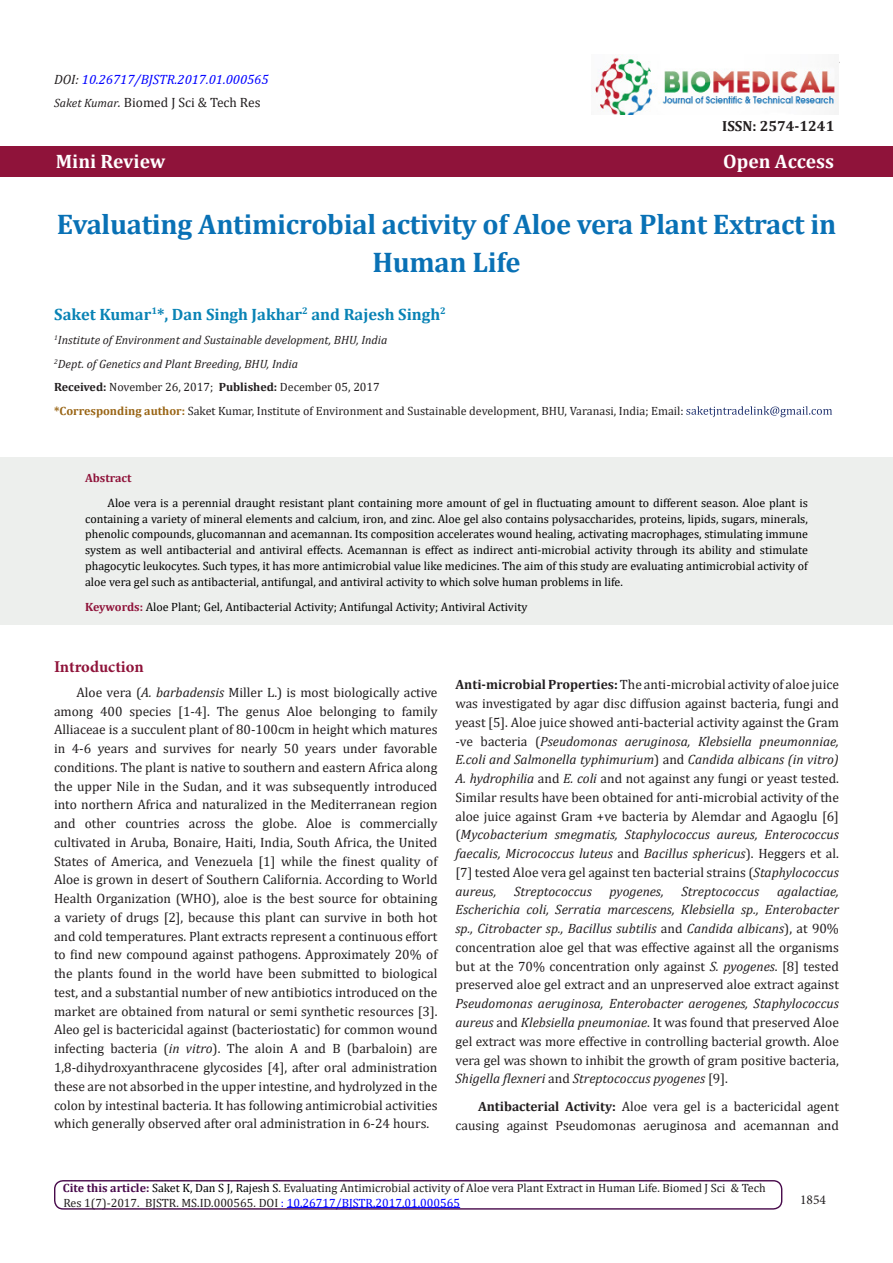
<style>
.page{position:relative;width:893px;height:1263px;background:#fff}
.page>*{position:absolute;margin:0;border:0;box-sizing:border-box;transform-origin:0 0}
.t1{font:700 28.5px/37.5px "Cambria";letter-spacing:-.01em;color:#0971b5;text-align:center}
.t2{font:700 19.5px "Cambria";color:#fff}
.t3{font:700 16.5px "Cambria";color:#0983b5}
.t4{font:700 16.5px "Minion Pro";letter-spacing:-.005em;color:#8f133a}
.t5{font:700 14.7px "Cambria";color:#231f20}
.t6{font:13.5px/18.8px "Cambria";color:#231f20;text-align:justify}
.t7{font:italic 13.5px "Cambria";color:#231f20}
.t8{font:italic 13.5px "Cambria";color:#00f}
.t9{font:13.5px "Minion Pro";color:#231f20}
.t10{font:12px/15.8px "Cambria";color:#000;text-align:justify}
.t11{font:12px "Cambria";color:#231f20}
.t12{font:italic 12px "Cambria";color:#231f20}
.t13{font:700 12px "Cambria";color:#8f133a}
.s1{color:#231f20}
.s2{font-style:italic;font-size:12px}
.s3{font-style:italic}
.s4{font-weight:700}
.s5{font-weight:700;color:#996515}
.s6{font-weight:700;color:#8f133a}
.s7{font-weight:700;color:#480a4b}
.s8{color:#000}
.s9{color:#00f}
</style>
<div class="page">
<div style="left:0;top:146px;width:893px;height:31px;background:#8f133a"></div>
<svg style="left:686px;top:406px;width:146px;height:11px"></svg>
<img style="left:594px;top:54px;width:244px;height:60px">
<div style="left:54px;top:1180px;width:728px;height:29px;border:1px solid #480a4b;border-radius:8px"></div>
<div style="left:0;top:457px;width:893px;height:168px;background:#edefed"></div>
<p class="t8" style="left:54px;top:70px;width:216px"><span class="s1">DOI:</span> 10.26717/BJSTR.2017.01.000565</p>
<p class="t6" style="left:54px;top:93px;width:208px"><span class="s2">Saket Kumar</span><span class="s3">.</span> Biomed J Sci &amp; Tech Res</p>
<p class="t5" style="left:722px;top:116px;width:114px">ISSN: 2574-1241</p>
<p class="t2" style="left:56px;top:147px;width:111px">Mini Review</p>
<p class="t2" style="left:723px;top:147px;width:112px">Open Access</p>
<p class="t1" style="left:57px;top:205px;width:781px">Evaluating Antimicrobial activity of Aloe vera Plant Extract in<br>Human Life</p>
<p class="t3" style="left:54px;top:303px;width:393px">Saket Kumar<sup>1</sup>*, Dan Singh Jakhar<sup>2</sup> and Rajesh Singh<sup>2</sup></p>
<p class="t12" style="left:54px;top:331px;width:335px"><sup>1</sup>Institute of Environment and Sustainable development, BHU, India</p>
<p class="t12" style="left:54px;top:355px;width:245px"><sup>2</sup>Dept. of Genetics and Plant Breeding, BHU, India</p>
<p class="t11" style="left:54px;top:380px;width:327px"><span class="s4">Received:</span> November 26, 2017; <span class="s4">Published:</span> December 05, 2017</p>
<p class="t11" style="left:54px;top:403px;width:631px"><span class="s5">*Corresponding author:</span> Saket Kumar, Institute of Environment and Sustainable development, BHU, Varanasi, India; Email:</p>
<p class="t13" style="left:85px;top:470px;width:48px">Abstract</p>
<p class="t10" style="left:85px;top:495px;width:724px;text-indent:22px">Aloe vera is a perennial draught resistant plant containing more amount of gel in fluctuating amount to different season. Aloe plant is containing a variety of mineral elements and calcium, iron, and zinc. Aloe gel also contains polysaccharides, proteins, lipids, sugars, minerals, phenolic compounds, glucomannan and acemannan. Its composition accelerates wound healing, activating macrophages, stimulating immune system as well antibacterial and antiviral effects. Acemannan is effect as indirect anti-microbial activity through its ability and stimulate phagocytic leukocytes. Such types, it has more antimicrobial value like medicines. The aim of this study are evaluating antimicrobial activity of aloe vera gel such as antibacterial, antifungal, and antiviral activity to which solve human problems in life.</p>
<p class="t10" style="left:85px;top:598px;width:444px"><span class="s6">Keywords:</span> Aloe Plant; Gel, Antibacterial Activity; Antifungal Activity; Antiviral Activity</p>
<p class="t4" style="left:54px;top:655px;width:91px">Introduction</p>
<p class="t6" style="left:54px;top:683px;width:385px;text-indent:22px">Aloe vera (<span class="s3">A. barbadensis</span> Miller L.) is most biologically active among 400 species [1-4]. The genus Aloe belonging to family Alliaceae is a succulent plant of 80-100cm in height which matures in 4-6 years and survives for nearly 50 years under favorable conditions. The plant is native to southern and eastern Africa along the upper Nile in the Sudan, and it was subsequently introduced into northern Africa and naturalized in the Mediterranean region and other countries across the globe. Aloe is commercially cultivated in Aruba, Bonaire, Haiti, India, South Africa, the United States of America, and Venezuela [1] while the finest quality of Aloe is grown in desert of Southern California. According to World Health Organization (WHO), aloe is the best source for obtaining a variety of drugs [2], because this plant can survive in both hot and cold temperatures. Plant extracts represent a continuous effort to find new compound against pathogens. Approximately 20% of the plants found in the world have been submitted to biological test, and a substantial number of new antibiotics introduced on the market are obtained from natural or semi synthetic resources [3].<br>Aleo gel is bactericidal against (bacteriostatic) for common wound infecting bacteria (<span class="s3">in vitro</span>). The aloin A and B (barbaloin) are 1,8-dihydroxyanthracene glycosides [4], after oral administration these are not absorbed in the upper intestine, and hydrolyzed in the colon by intestinal bacteria. It has following antimicrobial activities which generally observed after oral administration in 6-24 hours.</p>
<p class="t6" style="left:455px;top:675px;width:385px"><span class="s4">Anti-microbial Properties:</span> The anti-microbial activity of aloe juice was investigated by agar disc diffusion against bacteria, fungi and yeast [5]. Aloe juice showed anti-bacterial activity against the Gram -ve bacteria (<span class="s3">Pseudomonas aeruginosa, Klebsiella pneumonniae, E.coli and Salmonella typhimurium</span>) and <span class="s3">Candida albicans (in vitro)<br>A. hydrophilia</span> and <span class="s3">E. coli</span> and not against any fungi or yeast tested.<br>Similar results have been obtained for anti-microbial activity of the aloe juice against Gram +ve bacteria by Alemdar and Agaoglu [6] (<span class="s3">Mycobacterium smegmatis, Staphylococcus aureus, Enterococcus faecalis, Micrococcus luteus</span> and <span class="s3">Bacillus sphericus</span>). Heggers et al. [7] tested Aloe vera gel against ten bacterial strains (<span class="s3">Staphylococcus aureus,</span></p>
<p class="t6" style="left:455px;top:882px;width:385px;text-indent:321px"><span class="s3">agalactiae, Escherichia coli, Serratia marcescens, Klebsiella sp., Enterobacter sp., Citrobacter sp., Bacillus subtilis</span> and <span class="s3">Candida albicans</span>), at 90% concentration aloe gel that was effective against all the organisms but at the 70% concentration only against <span class="s3">S. pyogenes</span>. [8] tested preserved aloe gel extract and an unpreserved aloe extract against <span class="s3">Pseudomonas aeruginosa, Enterobacter aerogenes, Staphylococcus aureus</span> and <span class="s3">Klebsiella pneumoniae</span>. It was found that preserved Aloe gel extract was more effective in controlling bacterial growth. Aloe vera gel was shown to inhibit the growth of gram positive bacteria, <span class="s3">Shigella flexneri</span> and <span class="s3">Streptococcus pyogenes</span> [9].</p>
<p class="t6" style="left:455px;top:1097px;width:385px;text-align:right"><span class="s4">Antibacterial Activity:</span> Aloe vera gel is a bactericidal agent causing against Pseudomonas aeruginosa and acemannan and</p>
<p class="t7" style="left:514px;top:881px;width:79px">Streptococcus</p>
<p class="t7" style="left:610px;top:881px;width:56px">pyogenes,</p>
<p class="t7" style="left:681px;top:881px;width:79px">Streptococcus</p>
<p class="t11" style="left:63px;top:1181px;width:704px"><span class="s7">Cite this article:</span> <span class="s8">Saket K, Dan S J, Rajesh S</span>. Evaluating Antimicrobial activity of Aloe vera Plant Extract in Human Life. Biomed J Sci &amp; Tech</p>
<p class="t11" style="left:63px;top:1195px;width:398px">Res 1(7)-2017. BJSTR. MS.ID.000565. DOI <span class="s9">: 10.26717/BJSTR.2017.01.000565</span></p>
<p class="t9" style="left:800px;top:1191px;width:27px">1854</p>
</div>
